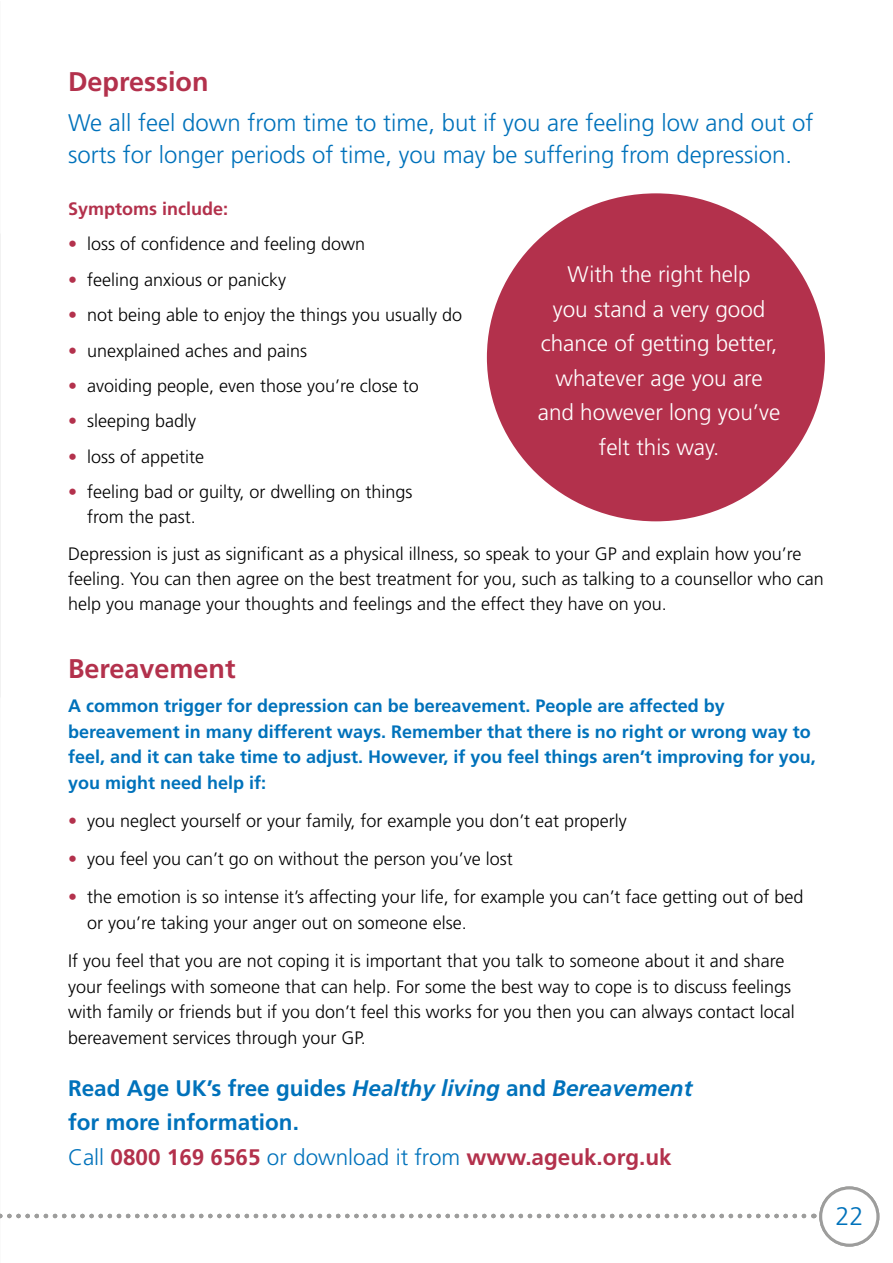
<style>
.page{position:relative;width:893px;height:1263px;background:#fff}
.page>*{position:absolute;margin:0;border:0;box-sizing:border-box;transform-origin:0 0}
.t1{font:700 27px "Frutiger";color:#b3314c}
.t2{font:300 25.5px "Frutiger";color:#0072bb}
.t3{font:300 24px/31.5px "Frutiger";color:#0072bb}
.t4{font:700 22.5px/34.5px "Frutiger";color:#0072bb}
.t5{font:300 22.5px/34.5px "Frutiger";color:#fff;text-align:center}
.t6{font:300 18px/25.5px "Frutiger";color:#000}
.t7{font:700 18px/25.5px "Frutiger";color:#0072bb}
.t8{font:700 18px "Frutiger";color:#b3314c}
.s1{color:#b3314c}
.s2{font-style:italic}
.s3{font-weight:300}
</style>
<div class="page">
<svg style="left:0;top:1214px;width:814px;height:4px"></svg>
<div style="left:819px;top:1186px;width:60px;height:60px;border:3px solid #9d9d9c;border-radius:50%"></div>
<div style="left:487px;top:193px;width:338px;height:328px;background:#b3314c;border-radius:50%"></div>
<img style="left:0;top:234px;width:1px;height:463px">
<h1 class="t1" style="left:68px;top:66px;width:142px">Depression</h1>
<h3 class="t3" style="left:68px;top:107px;width:747px">We all feel down from time to time, but if you are feeling low and out of sorts for longer periods of time, you may be suffering from depression.</h3>
<p class="t8" style="left:68px;top:198px;width:162px">Symptoms include:</p>
<p class="t6" style="left:68px;top:231px;width:299px"><span class="s1">•</span> loss of confidence and feeling down</p>
<p class="t6" style="left:68px;top:267px;width:220px"><span class="s1">•</span> feeling anxious or panicky</p>
<p class="t6" style="left:68px;top:302px;width:396px"><span class="s1">•</span> not being able to enjoy the things you usually do</p>
<p class="t6" style="left:68px;top:337px;width:241px"><span class="s1">•</span> unexplained aches and pains</p>
<p class="t6" style="left:68px;top:373px;width:352px"><span class="s1">•</span> avoiding people, even those you’re close to</p>
<p class="t6" style="left:68px;top:408px;width:130px"><span class="s1">•</span> sleeping badly</p>
<p class="t6" style="left:68px;top:444px;width:138px"><span class="s1">•</span> loss of appetite</p>
<p class="t6" style="left:87px;top:479px;width:327px;line-height:24.8px;text-indent:-19px"><span class="s1">•</span> feeling bad or guilty, or dwelling on things from the past.</p>
<p class="t6" style="left:68px;top:542px;width:757px;line-height:24.8px">Depression is just as significant as a physical illness, so speak to your GP and explain how you’re feeling. You can then agree on the best treatment for you, such as talking to a counsellor who can help you manage your thoughts and feelings and the effect they have on you.</p>
<p class="t5" style="left:538px;top:257px;width:244px">With the right help<br>you stand a very good chance of getting better, whatever age you are and however long you’ve felt this way.</p>
<h1 class="t1" style="left:68px;top:653px;width:169px">Bereavement</h1>
<p class="t7" style="left:68px;top:693px;width:749px">A common trigger for depression can be bereavement. People are affected by bereavement in many different ways. Remember that there is no right or wrong way to feel, and it can take time to adjust. However, if you feel things aren’t improving for you, you might need help if:</p>
<p class="t6" style="left:68px;top:808px;width:560px"><span class="s1">•</span> you neglect yourself or your family, for example you don’t eat properly</p>
<p class="t6" style="left:68px;top:846px;width:446px"><span class="s1">•</span> you feel you can’t go on without the person you’ve lost</p>
<p class="t6" style="left:87px;top:884px;width:718px;text-indent:-19px"><span class="s1">•</span> the emotion is so intense it’s affecting your life, for example you can’t face getting out of bed or you’re taking your anger out on someone else.</p>
<p class="t6" style="left:68px;top:948px;width:728px">If you feel that you are not coping it is important that you talk to someone about it and share your feelings with someone that can help. For some the best way to cope is to discuss feelings with family or friends but if you don’t feel this works for you then you can always contact local bereavement services through your GP.</p>
<p class="t4" style="left:68px;top:1070px;width:626px">Read Age UK’s free guides <span class="s2">Healthy living</span> and <span class="s2">Bereavement </span>for more information.<br><span class="s3">Call</span> <span class="s1">0800 169 6565</span> <span class="s3">or download it from</span> <span class="s1">www.ageuk.org.uk</span></p>
<h2 class="t2" style="left:835px;top:1202px;width:30px">0022</h2>
</div>
